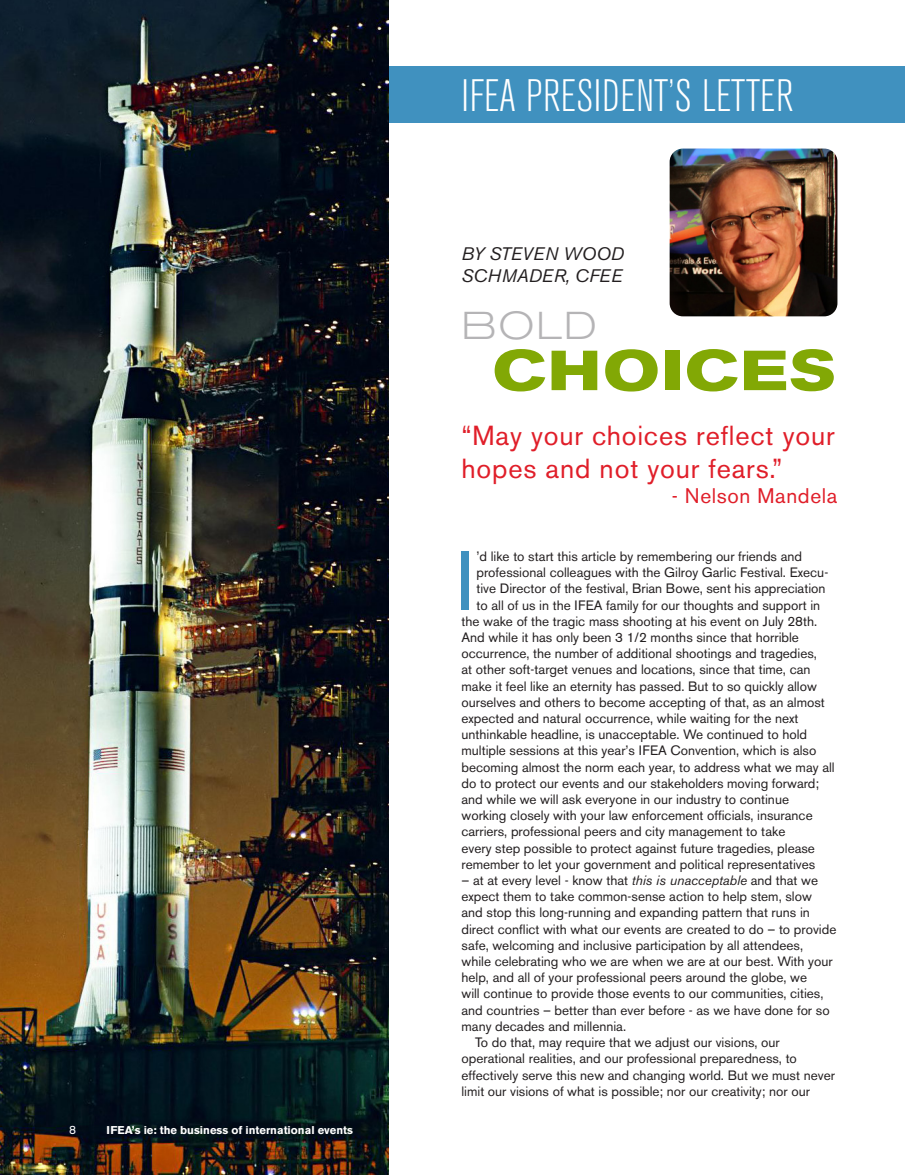
<style>
.page{position:relative;width:905px;height:1175px;background:#fff}
.page>*{position:absolute;margin:0;border:0;box-sizing:border-box;transform-origin:0 0}
.Body_Text_Black_Drop{font:82.35px "Akzidenz Grotesk BE";color:#4091bf}
.t1{font:700 expanded 55.8px "Akzidenz Grotesk BE";letter-spacing:.05em;color:#82a805}
.t2{font:300 condensed 45px "Akzidenz Grotesk BE";letter-spacing:.01em;color:#fff}
.t3{font:300 expanded 38.55px "Akzidenz Grotesk BE";color:#b5b4b6}
.t4{font:27.3px/32.8px "Akzidenz Grotesk BE";letter-spacing:.03em;color:#e01e29}
.t5{font:21px "Akzidenz Grotesk BE";letter-spacing:.03em;color:#e01e29}
.t6{font:italic 18px "Akzidenz Grotesk BE";color:#231f20}
.t7{font:italic 18px "Akzidenz Grotesk BE";letter-spacing:.02em;color:#231f20}
.Body_Text_Black_Drop-2{font:13.5px/16.2px "Akzidenz Grotesk BE";color:#231f20}
.Body_Text_Black{font:13.5px/16.2px "Akzidenz Grotesk BE";color:#231f20}
.t8{font:12px "Akzidenz Grotesk BE";color:#fff}
.t9{font:700 11.25px "Akzidenz Grotesk BE";color:#fff}
.s1{font-style:italic}
</style>
<div class="page">
<div style="left:0;top:67px;width:904px;height:56px;background:#4091bf"></div>
<img style="left:669px;top:148px;width:168px;height:168px">
<img style="left:0;top:0;width:388px;height:1174px">
<p class="t8" style="left:69px;top:1123px;width:8px">8</p>
<p class="t9" style="left:107px;top:1124px;width:248px">IFEA’s ie: the business of international events</p>
<p class="t2" style="left:461px;top:71px;width:333px">IFEA PRESIDENT’S LETTER</p>
<p class="t7" style="left:461px;top:243px;width:164px">BY STEVEN WOOD</p>
<p class="t6" style="left:461px;top:265px;width:162px">SCHMADER, CFEE</p>
<p class="t3" style="left:461px;top:303px;width:137px">BOLD</p>
<p class="t1" style="left:493px;top:338px;width:344px">CHOICES</p>
<p class="t4" style="left:461px;top:419px;width:375px">“May your choices reflect your hopes and not your fears.”</p>
<p class="t5" style="left:671px;top:483px;width:167px">- Nelson Mandela</p>
<p class="Body_Text_Black_Drop" style="left:456px;top:532px;width:20px">I</p>
<p class="Body_Text_Black_Drop-2" style="left:476px;top:548px;width:327px">’d like to start this article by remembering our friends and</p>
<p class="Body_Text_Black_Drop-2" style="left:476px;top:564px;width:353px">professional colleagues with the Gilroy Garlic Festival. Execu-</p>
<p class="Body_Text_Black_Drop-2" style="left:476px;top:580px;width:350px">tive Director of the festival, Brian Bowe, sent his appreciation</p>
<p class="Body_Text_Black_Drop-2" style="left:476px;top:596px;width:345px">to all of us in the IFEA family for our thoughts and support in</p>
<p class="Body_Text_Black_Drop-2" style="left:461px;top:613px;width:357px">the wake of the tragic mass shooting at his event on July 28th.</p>
<p class="Body_Text_Black_Drop-2" style="left:461px;top:629px;width:339px">And while it has only been 3 1/2 months since that horrible</p>
<p class="Body_Text_Black_Drop-2" style="left:461px;top:645px;width:357px">occurrence, the number of additional shootings and tragedies,</p>
<p class="Body_Text_Black_Drop-2" style="left:461px;top:661px;width:350px">at other soft-target venues and locations, since that time, can</p>
<p class="Body_Text_Black_Drop-2" style="left:461px;top:677px;width:357px">make it feel like an eternity has passed. But to so quickly allow</p>
<p class="Body_Text_Black_Drop-2" style="left:461px;top:694px;width:365px">ourselves and others to become accepting of that, as an almost</p>
<p class="Body_Text_Black_Drop-2" style="left:461px;top:710px;width:338px">expected and natural occurrence, while waiting for the next</p>
<p class="Body_Text_Black_Drop-2" style="left:461px;top:726px;width:347px">unthinkable headline, is unacceptable. We continued to hold</p>
<p class="Body_Text_Black_Drop-2" style="left:461px;top:742px;width:356px">multiple sessions at this year’s IFEA Convention, which is also</p>
<p class="Body_Text_Black_Drop-2" style="left:461px;top:758px;width:375px">becoming almost the norm each year, to address what we may all</p>
<p class="Body_Text_Black_Drop-2" style="left:461px;top:775px;width:359px">do to protect our events and our stakeholders moving forward;</p>
<p class="Body_Text_Black_Drop-2" style="left:461px;top:791px;width:329px">and while we will ask everyone in our industry to continue</p>
<p class="Body_Text_Black_Drop-2" style="left:461px;top:807px;width:353px">working closely with your law enforcement officials, insurance</p>
<p class="Body_Text_Black_Drop-2" style="left:461px;top:823px;width:325px">carriers, professional peers and city management to take</p>
<p class="Body_Text_Black_Drop-2" style="left:461px;top:839px;width:355px">every step possible to protect against future tragedies, please</p>
<p class="Body_Text_Black_Drop-2" style="left:461px;top:856px;width:355px">remember to let your government and political representatives</p>
<p class="Body_Text_Black_Drop-2" style="left:461px;top:872px;width:376px">– at at every level - know that <span class="s1">this is unacceptable</span> and that we expect them to take common-sense action to help stem, slow and stop this long-running and expanding pattern that runs in direct conflict with what our events are created to do – to provide safe, welcoming and inclusive participation by all attendees,<br>while celebrating who we are when we are at our best. With your help, and all of your professional peers around the globe, we<br>will continue to provide those events to our communities, cities, and countries – better than ever before - as we have done for so many decades and millennia.</p>
<p class="Body_Text_Black" style="left:461px;top:1034px;width:375px;text-indent:14px">To do that, may require that we adjust our visions, our operational realities, and our professional preparedness, to effectively serve this new and changing world. But we must never limit our visions of what is possible; nor our creativity; nor our</p>
</div>
